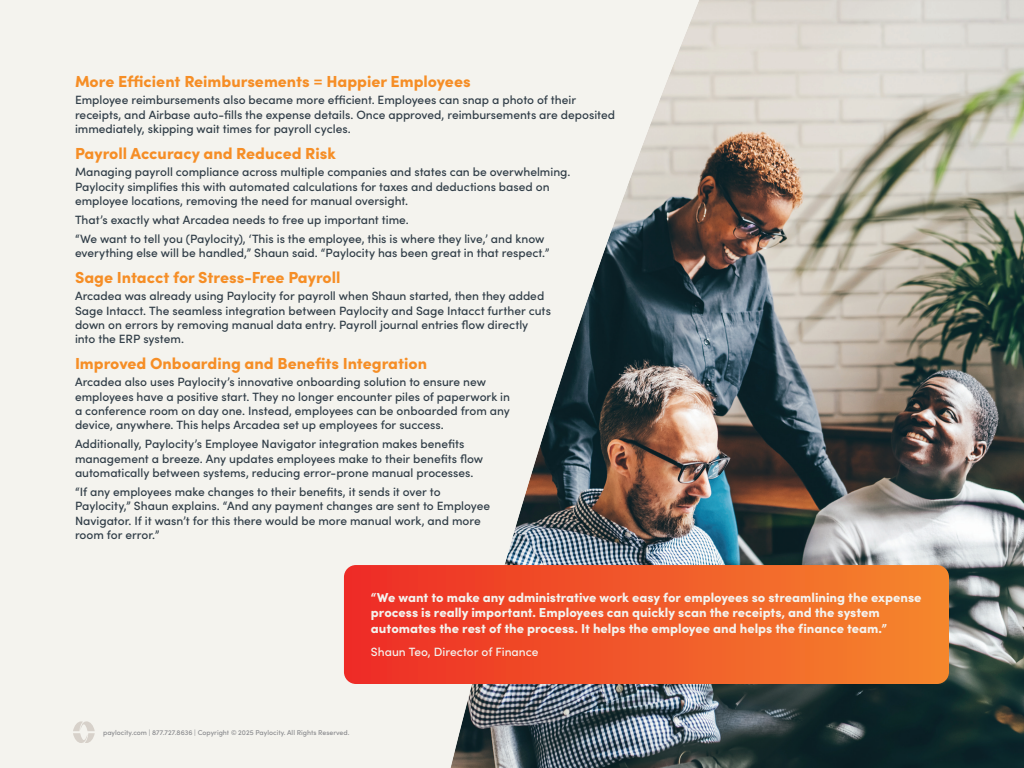
<style>
.page{position:relative;width:1024px;height:768px;background:#fff}
.page>*{position:absolute;margin:0;border:0;box-sizing:border-box;transform-origin:0 0}
.t1{font:900 16px "Sofia Pro";color:#f68e26}
.t2{font:900 13px/15.6px "Sofia Pro";color:#f4f3ee}
.t3{font:500 12px/14.4px "Sofia Pro";letter-spacing:-.005em;color:#313e48}
.t4{font:500 12px "Sofia Pro";letter-spacing:-.005em;color:#f4f3ee}
.t5{font:500 7px "Sofia Pro";color:#8a8b8e}
</style>
<div class="page">
<img style="left:0;top:0;width:1024px;height:768px">
<svg style="left:344px;top:565px;width:605px;height:119px;background:#f05929"></svg>
<svg style="left:73px;top:721px;width:22px;height:22px"></svg>
<h1 class="t1" style="left:75px;top:69px;width:397px">More Efficient Reimbursements = Happier Employees</h1>
<p class="t3" style="left:75px;top:92px;width:542px">Employee reimbursements also became more efficient. Employees can snap a photo of their receipts, and Airbase auto-fills the expense details. Once approved, reimbursements are deposited immediately, skipping wait times for payroll cycles.</p>
<h1 class="t1" style="left:75px;top:140px;width:262px">Payroll Accuracy and Reduced Risk</h1>
<p class="t3" style="left:75px;top:164px;width:497px">Managing payroll compliance across multiple companies and states can be overwhelming.<br>Paylocity simplifies this with automated calculations for taxes and deductions based on employee locations, removing the need for manual oversight.</p>
<p class="t3" style="left:75px;top:209px;width:471px;line-height:18.9px">That’s exactly what Arcadea needs to free up important time.<br>“We want to tell you (Paylocity), ‘This is the employee, this is where they live,’ and know</p>
<p class="t3" style="left:75px;top:245px;width:476px">everything else will be handled,” Shaun said. “Paylocity has been great in that respect.”</p>
<h1 class="t1" style="left:75px;top:264px;width:267px">Sage Intacct for Stress-Free Payroll</h1>
<p class="t3" style="left:75px;top:288px;width:477px">Arcadea was already using Paylocity for payroll when Shaun started, then they added Sage Intacct. The seamless integration between Paylocity and Sage Intacct further cuts down on errors by removing manual data entry. Payroll journal entries flow directly into the ERP system.</p>
<h1 class="t1" style="left:75px;top:351px;width:354px">Improved Onboarding and Benefits Integration</h1>
<p class="t3" style="left:75px;top:374px;width:437px">Arcadea also uses Paylocity’s innovative onboarding solution to ensure new employees have a positive start. They no longer encounter piles of paperwork in a conference room on day one. Instead, employees can be onboarded from any device, anywhere. This helps Arcadea set up employees for success.</p>
<p class="t3" style="left:75px;top:436px;width:410px">Additionally, Paylocity’s Employee Navigator integration makes benefits management a breeze. Any updates employees make to their benefits flow automatically between systems, reducing error-prone manual processes.</p>
<p class="t3" style="left:75px;top:484px;width:417px">“If any employees make changes to their benefits, it sends it over to Paylocity,” Shaun explains. “And any payment changes are sent to Employee Navigator. If it wasn’t for this there would be more manual work, and more room for error.”</p>
<p class="t2" style="left:371px;top:588px;width:552px">“We want to make any administrative work easy for employees so streamlining the expense process is really important. Employees can quickly scan the receipts, and the system automates the rest of the process. It helps the employee and helps the finance team.”</p>
<p class="t4" style="left:371px;top:643px;width:169px">Shaun Teo, Director of Finance</p>
<p class="t5" style="left:103px;top:727px;width:248px">paylocity.com | 877.727.8636 | Copyright © 2025 Paylocity. All Rights Reserved.</p>
</div>
